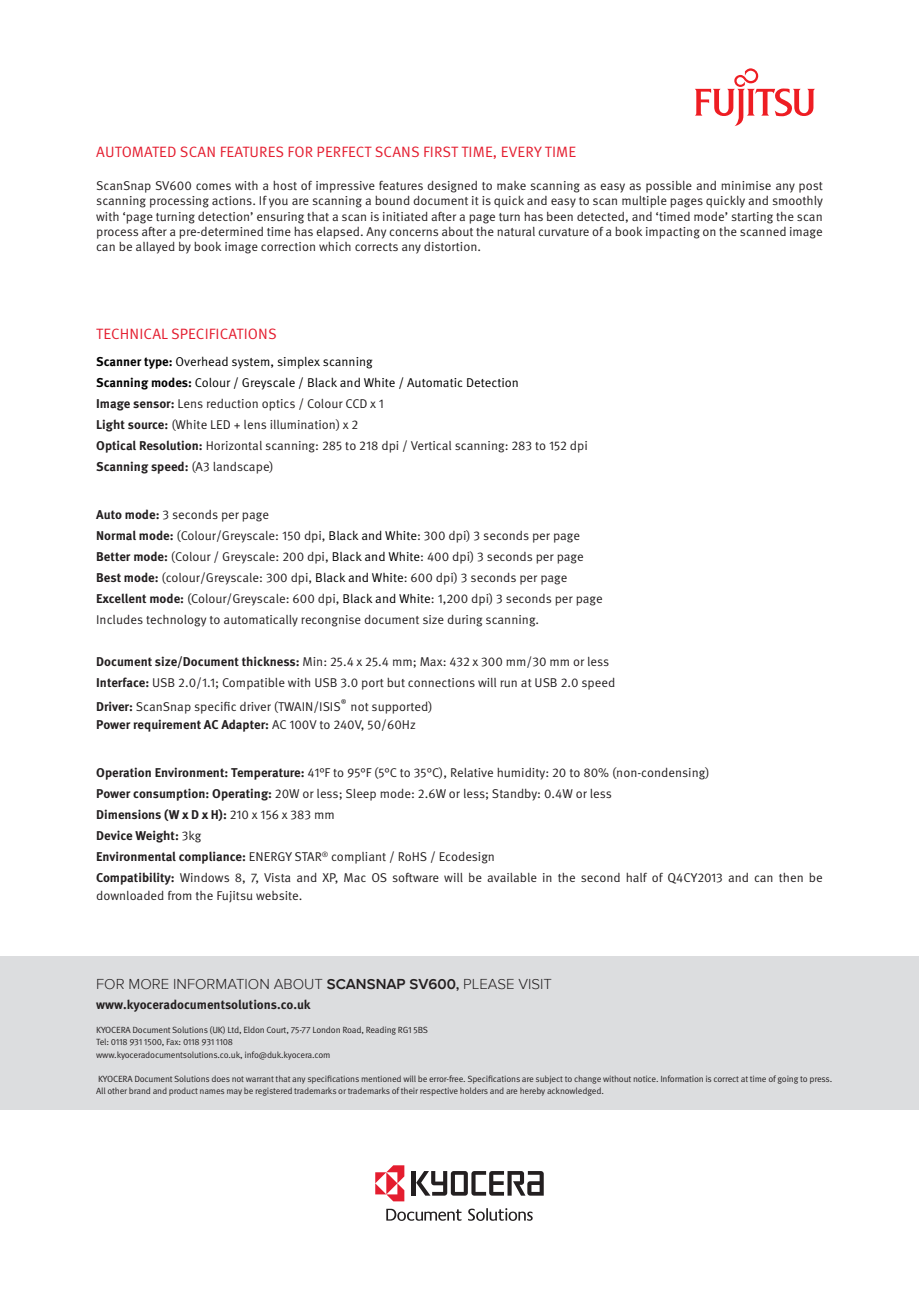
<style>
.page{position:relative;width:919px;height:1289px;background:#fff}
.page>*{position:absolute;margin:0;border:0;box-sizing:border-box;transform-origin:0 0}
.t1{font:15px "Meta Pro Norm";letter-spacing:.01em;color:#e41d2f}
.t2{font:300 15px "Proxima Nova";color:#231f20}
.t3{font:12.75px/15.3px "Meta Pro Norm";color:#231f20}
.t4{font:700 12.75px "Meta Pro";color:#231f20}
.t5{font:12.75px "Meta Pro Norm";color:#000}
.t6{font:9px/12px "Meta Pro Norm";letter-spacing:-.02em;color:#231f20}
.s1{font-family:"Meta Pro";font-weight:700}
.s2{font-family:"Meta Pro Norm";font-weight:400}
.s3{color:#000}
.s4{font-family:"Minion Pro";font-size:18px}
.s5{font-weight:600}
</style>
<div class="page">
<div style="left:411px;top:1170px;width:5px;height:25px;background:#231f20"></div>
<svg style="left:416px;top:1171px;width:127px;height:24px"></svg>
<svg style="left:468px;top:1208px;width:64px;height:12px"></svg>
<svg style="left:386px;top:1208px;width:75px;height:12px"></svg>
<svg style="left:375px;top:1165px;width:29px;height:36px"></svg>
<div style="left:0;top:956px;width:918px;height:153px;background:#dcdddf"></div>
<svg style="left:695px;top:68px;width:120px;height:58px"></svg>
<p class="t1" style="left:96px;top:140px;width:481px">AUTOMATED SCAN FEATURES FOR PERFECT SCANS FIRST TIME, EVERY TIME</p>
<p class="t3" style="left:96px;top:177px;width:728px;text-align:justify">ScanSnap SV600 comes with a host of impressive features designed to make scanning as easy as possible and minimise any post scanning processing actions. If you are scanning a bound document it is quick and easy to scan multiple pages quickly and smoothly with ‘page turning detection’ ensuring that a scan is initiated after a page turn has been detected, and ‘timed mode’ starting the scan process after a pre-determined time has elapsed. Any concerns about the natural curvature of a book impacting on the scanned image can be allayed by book image correction which corrects any distortion.</p>
<p class="t1" style="left:96px;top:322px;width:182px">TECHNICAL SPECIFICATIONS</p>
<p class="t5" style="left:96px;top:351px;width:278px"><span class="s1">Scanner type:</span> Overhead system, simplex scanning</p>
<p class="t5" style="left:96px;top:372px;width:424px"><span class="s1">Scanning modes:</span> Colour / Greyscale / Black and White / Automatic Detection</p>
<p class="t3" style="left:96px;top:394px;width:289px"><span class="s1">Image sensor:</span> Lens reduction optics / Colour CCD x 1</p>
<p class="t3" style="left:96px;top:415px;width:263px"><span class="s1">Light source:</span> (White LED + lens illumination) x 2</p>
<p class="t3" style="left:96px;top:436px;width:493px"><span class="s1">Optical Resolution:</span> Horizontal scanning: 285 to 218 dpi / Vertical scanning: 283 to 152 dpi</p>
<p class="t4" style="left:96px;top:456px;width:179px">Scanning speed: <span class="s2">(A3 landscape)</span></p>
<p class="t3" style="left:96px;top:505px;width:174px"><span class="s1">Auto mode:</span> 3 seconds per page</p>
<p class="t3" style="left:96px;top:526px;width:485px"><span class="s1">Normal mode:</span> (Colour/Greyscale: 150 dpi, <span class="s3">Black and White</span>: 300 dpi) 3 seconds per page</p>
<p class="t3" style="left:96px;top:547px;width:489px"><span class="s1">Better mode:</span> (Colour / Greyscale: 200 dpi, <span class="s3">Black and White</span>: 400 dpi) 3 seconds per page</p>
<p class="t3" style="left:96px;top:568px;width:473px"><span class="s1">Best mode:</span> (colour/Greyscale: 300 dpi, <span class="s3">Black and White</span>: 600 dpi) 3 seconds per page</p>
<p class="t3" style="left:96px;top:589px;width:508px"><span class="s1">Excellent mode:</span> (Colour/Greyscale: 600 dpi, <span class="s3">Black and White</span>: 1,200 dpi) 3 seconds per page</p>
<p class="t3" style="left:96px;top:610px;width:444px">Includes technology to automatically recongnise document size during scanning.</p>
<p class="t3" style="left:96px;top:652px;width:514px"><span class="s1">Document size/Document thickness:</span> Min: 25.4 x 25.4 mm; Max: 432 x 300 mm/30 mm or less</p>
<p class="t3" style="left:96px;top:673px;width:520px"><span class="s1">Interface:</span> USB 2.0/1.1; Compatible with USB 3.0 port but connections will run at USB 2.0 speed</p>
<p class="t3" style="left:96px;top:697px;width:338px"><span class="s1">Driver:</span> ScanSnap specific driver (TWAIN/ISIS<span class="s4">®</span> not supported)</p>
<p class="t4" style="left:96px;top:714px;width:321px">Power requirement AC Adapter: <span class="s2">AC 100V to 240V, 50/60Hz</span></p>
<p class="t3" style="left:96px;top:763px;width:614px"><span class="s1">Operation Environment: Temperature:</span> 41°F to 95°F (5°C to 35°C), Relative humidity: 20 to 80% (non-condensing)</p>
<p class="t3" style="left:96px;top:784px;width:517px"><span class="s1">Power consumption: Operating:</span> 20W or less; Sleep mode: 2.6W or less; Standby: 0.4W or less</p>
<p class="t4" style="left:96px;top:804px;width:240px">Dimensions (W x D x H): <span class="s2">210 x 156 x 383 mm</span></p>
<p class="t4" style="left:96px;top:825px;width:107px">Device Weight: <span class="s2">3kg</span></p>
<p class="t3" style="left:96px;top:847px;width:400px"><span class="s1">Environmental compliance:</span> ENERGY STAR<sup>®</sup> compliant / RoHS / Ecodesign</p>
<p class="t3" style="left:96px;top:867px;width:728px;line-height:18px"><span class="s1">Compatibility:</span> Windows 8, 7, Vista and XP, Mac OS software will be available in the second half of Q4CY2013 and can then be downloaded from the Fujitsu website.</p>
<p class="t2" style="left:96px;top:974px;width:457px">FOR MORE INFORMATION ABOUT <span class="s5">SCANSNAP SV600,</span> PLEASE VISIT</p>
<p class="t4" style="left:96px;top:994px;width:216px">www.kyoceradocumentsolutions.co.uk</p>
<p class="t6" style="left:96px;top:1023px;width:333px">KYOCERA Document Solutions (UK) Ltd, Eldon Court, 75-77 London Road, Reading RG1 5BS<br>Tel: 0118 931 1500, Fax: 0118 931 1108</p>
<p class="t6" style="left:96px;top:1047px;width:236px">www.kyoceradocumentsolutions.co.uk, info@duk.kyocera.com</p>
<p class="t6" style="left:96px;top:1071px;width:737px">KYOCERA Document Solutions does not warrant that any specifications mentioned will be error-free. Specifications are subject to change without notice. Information is correct at time of going to press.<br>All other brand and product names may be registered trademarks or trademarks of their respective holders and are hereby acknowledged.</p>
</div>
